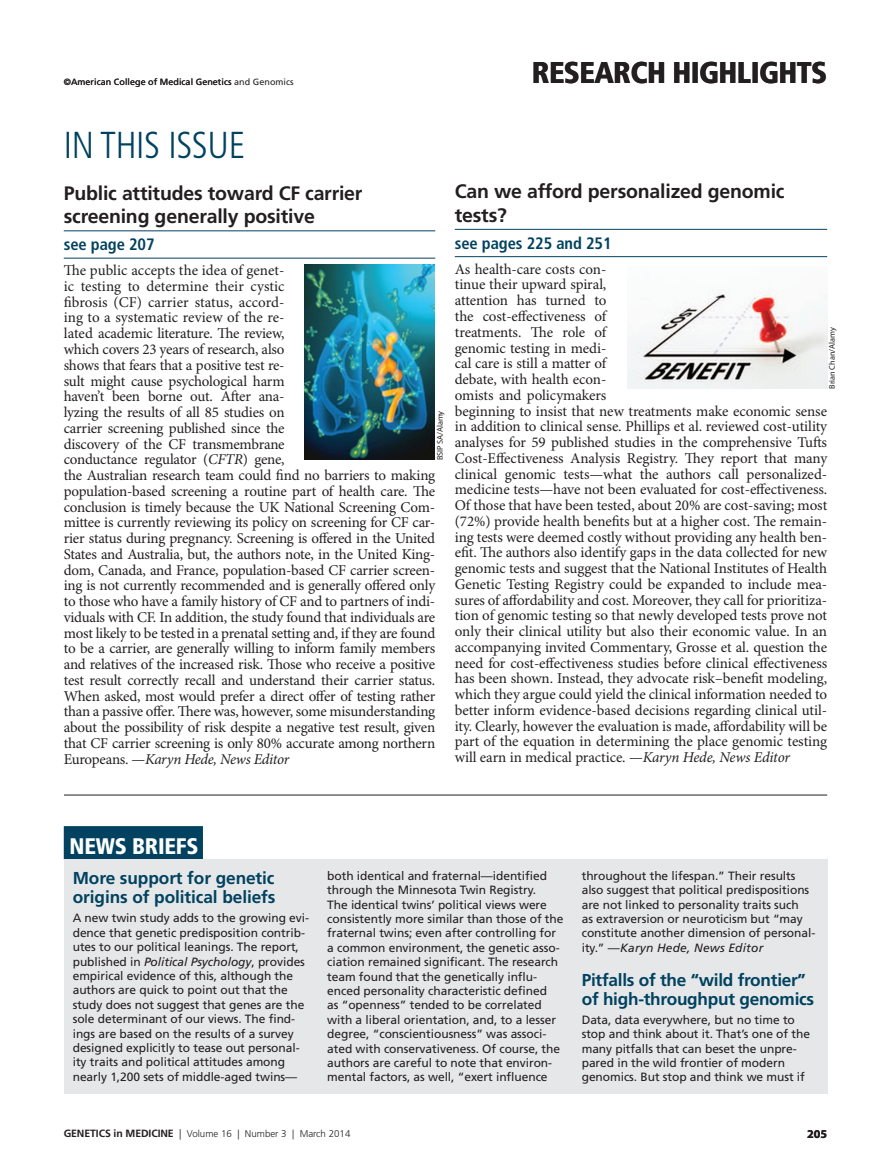
<style>
.page{position:relative;width:891px;height:1175px;background:#fff}
.page>*{position:absolute;margin:0;border:0;box-sizing:border-box;transform-origin:0 0}
.t1{font:300 condensed 37.5px "Frutiger LT Std";letter-spacing:-.01em;color:#004260}
.t2{font:900 condensed 30px "Frutiger LT Std";letter-spacing:-.02em;color:#231f20}
.t3{font:900 condensed 22.5px "Frutiger LT Std";letter-spacing:-.01em;color:#fff}
.t4{font:700 19.5px/23.4px "Frutiger LT Std";letter-spacing:-.01em;color:#231f20}
.t5{font:700 17.25px/19.2px "Frutiger LT Std";letter-spacing:-.015em;color:#004260}
.t6{font:700 condensed 16.5px "Frutiger LT Std";letter-spacing:-.005em;color:#004260}
.t7{font:15px/15.8px "Minion Pro";letter-spacing:-.01em;color:#231f20}
.t8{font:12px/14.4px "Frutiger LT Std";letter-spacing:-.005em;color:#231f20}
.t9{font:700 12px "Myriad Pro";color:#231f20}
.t10{font:300 9.75px "Frutiger LT Std";color:#231f20}
.t11{font:9px "Frutiger LT Std";letter-spacing:.005em;color:#231f20}
.t12{font:8.25px "Myriad Pro";letter-spacing:-.005em;color:#231f20}
.s1{font-style:italic}
.s2{font-weight:700;font-size:10.5px}
.s3{font-size:10.5px}
</style>
<div class="page">
<hr style="left:64px;top:794px;width:763px;height:1px;background:#231f20">
<div style="left:64px;top:826px;width:139px;height:33px;background:#004260"></div>
<div style="left:64px;top:859px;width:763px;height:234px;background:#e6e7e9"></div>
<hr style="left:64px;top:230px;width:371px;height:1px;background:#004260">
<hr style="left:64px;top:258px;width:371px;height:1px;background:#004260">
<hr style="left:455px;top:229px;width:372px;height:1px;background:#004260">
<hr style="left:455px;top:256px;width:372px;height:1px;background:#004260">
<img style="left:305px;top:265px;width:129px;height:194px">
<img style="left:628px;top:289px;width:200px;height:99px">
<p class="t11" style="left:64px;top:76px;width:231px">©American College of Medical Genetics and Genomics</p>
<h2 class="t2" style="left:532px;top:54px;width:297px">RESEARCH HIGHLIGHTS</h2>
<h1 class="t1" style="left:64px;top:123px;width:183px">IN THIS ISSUE</h1>
<h3 class="t4" style="left:64px;top:181px;width:300px">Public attitudes toward CF carrier screening generally positive</h3>
<p class="t6" style="left:64px;top:235px;width:92px">see page 207</p>
<p class="t7" style="left:64px;top:263px;width:373px">The public accepts the idea of genet-<br>ic testing to determine their cystic<br>fibrosis (CF) carrier status, accord-<br>ing to a systematic review of the re-<br>lated academic literature. The review,<br>which covers 23 years of research, also<br>shows that fears that a positive test re-<br>sult might cause psychological harm<br>haven’t been borne out. After ana-<br>lyzing the results of all 85 studies on<br>carrier screening published since the<br>discovery of the CF transmembrane<br>conductance regulator (<span class="s1">CFTR</span>) gene,<br>the Australian research team could find no barriers to making population-based screening a routine part of health care. The conclusion is timely because the UK National Screening Com&shy;mittee is currently reviewing its policy on screening for CF car&shy;rier status during pregnancy. Screening is offered in the United States and Australia, but, the authors note, in the United King&shy;dom, Canada, and France, population-based CF carrier screen&shy;ing is not currently recommended and is generally offered only to those who have a family history of CF and to partners of indi&shy;viduals with CF. In addition, the study found that individuals are most likely to be tested in a prenatal setting and, if they are found to be a carrier, are generally willing to inform family members and relatives of the increased risk. Those who receive a positive test result correctly recall and understand their carrier status.<br>When asked, most would prefer a direct offer of testing rather than a passive offer. There was, however, some misunderstanding about the possibility of risk despite a negative test result, given that CF carrier screening is only 80% accurate among northern Europeans. —<span class="s1">Karyn Hede, News Editor</span></p>
<p class="t12" style="left:436px;top:460px;width:51px;rotate:-90deg">BSIP SA/Alamy</p>
<h3 class="t4" style="left:455px;top:180px;width:331px">Can we afford personalized genomic tests?</h3>
<p class="t6" style="left:455px;top:233px;width:158px">see pages 225 and 251</p>
<p class="t7" style="left:455px;top:262px;width:374px">As health-care costs con-<br>tinue their upward spiral,<br>attention has turned to<br>the cost-effectiveness of<br>treatments. The role of<br>genomic testing in medi-<br>cal care is still a matter of<br>debate, with health econ-<br>omists and policymakers<br>beginning to insist that new treatments make economic sense in addition to clinical sense. Phillips et al. reviewed cost-utility analyses for 59 published studies in the comprehensive Tufts Cost-Effectiveness Analysis Registry. They report that many clinical genomic tests—what the authors call personalized&shy;medicine tests—have not been evaluated for cost-effectiveness.<br>Of those that have been tested, about 20% are cost-saving; most (72%) provide health benefits but at a higher cost. The remain&shy;ing tests were deemed costly without providing any health ben&shy;efit. The authors also identify gaps in the data collected for new genomic tests and suggest that the National Institutes of Health Genetic Testing Registry could be expanded to include mea&shy;sures of affordability and cost. Moreover, they call for prioritiza&shy;tion of genomic testing so that newly developed tests prove not only their clinical utility but also their economic value. In an accompanying invited Commentary, Grosse et al. question the need for cost-effectiveness studies before clinical effectiveness has been shown. Instead, they advocate risk–benefit modeling, which they argue could yield the clinical information needed to better inform evidence-based decisions regarding clinical util&shy;ity. Clearly, however the evaluation is made, affordability will be part of the equation in determining the place genomic testing will earn in medical practice. —<span class="s1">Karyn Hede, News Editor</span></p>
<p class="t12" style="left:827px;top:388px;width:63px;rotate:-90deg">Brian Chan/Alamy</p>
<h3 class="t3" style="left:70px;top:832px;width:131px">NEWS BRIEFS</h3>
<p class="t5" style="left:73px;top:868px;width:204px">More support for genetic origins of political beliefs</p>
<p class="t8" style="left:73px;top:911px;width:238px">A new twin study adds to the growing evi&shy;dence that genetic predisposition contrib&shy;utes to our political leanings. The report, published in <span class="s1">Political Psychology</span>, provides empirical evidence of this, although the authors are quick to point out that the study does not suggest that genes are the sole determinant of our views. The find&shy;ings are based on the results of a survey designed explicitly to tease out personal&shy;ity traits and political attitudes among nearly 1,200 sets of middle-aged twins—</p>
<p class="t8" style="left:327px;top:868px;width:238px">both identical and fraternal—identified through the Minnesota Twin Registry.<br>The identical twins’ political views were consistently more similar than those of the fraternal twins; even after controlling for a common environment, the genetic asso&shy;ciation remained significant. The research team found that the genetically influ&shy;enced personality characteristic defined<br>as “openness” tended to be correlated with a liberal orientation, and, to a lesser degree, “conscientiousness” was associ&shy;ated with conservativeness. Of course, the authors are careful to note that environ&shy;mental factors, as well, “exert influence</p>
<p class="t8" style="left:582px;top:868px;width:235px">throughout the lifespan.” Their results also suggest that political predispositions are not linked to personality traits such<br>as extraversion or neuroticism but “may constitute another dimension of personal&shy;ity.” —<span class="s1">Karyn Hede, News Editor</span></p>
<p class="t5" style="left:582px;top:970px;width:234px">Pitfalls of the “wild frontier” of high-throughput genomics</p>
<p class="t8" style="left:582px;top:1012px;width:230px">Data, data everywhere, but no time to stop and think about it. That’s one of the many pitfalls that can beset the unpre&shy;pared in the wild frontier of modern genomics. But stop and think we must if</p>
<p class="t10" style="left:64px;top:1128px;width:288px"><span class="s2">Genetics in medicine</span> <span class="s3">|</span> Volume 16 | Number 3 | March 2014</p>
<p class="t9" style="left:807px;top:1127px;width:21px">205</p>
</div>
